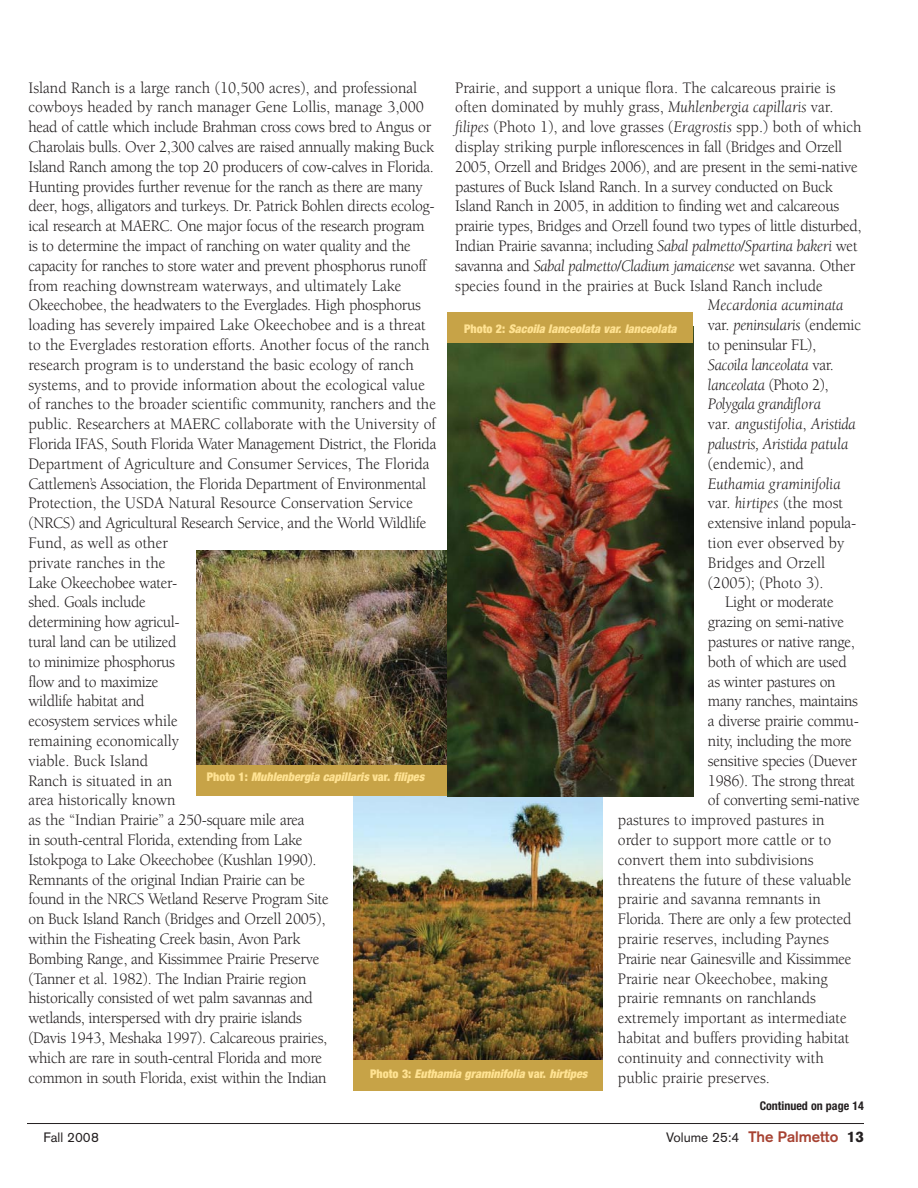
<style>
.page{position:relative;width:918px;height:1188px;background:#fff}
.page>*{position:absolute;margin:0;border:0;box-sizing:border-box;transform-origin:0 0}
.t1{font:16.5px/19.8px "Berkeley";letter-spacing:-.02em;color:#231f20;scale:.95 1}
.t2{font:16.5px/19.8px "Berkeley";color:#231f20;scale:.95 1}
.t3{font:italic 16.5px/19.8px "Berkeley";letter-spacing:-.02em;color:#231f20;scale:.95 1}
.t4{font:700 15px "Akzidenz Grotesk";color:#a74232}
.t5{font:13.5px "Akzidenz Grotesk BE";color:#231f20}
.t6{font:italic 900 condensed 12px "Helvetica Neue";color:#ffe292}
.t7{font:700 condensed 12px "Helvetica Neue";color:#231f20}
.s1{font-style:italic}
.s2{font-style:normal}
.s3{font-family:"Akzidenz Grotesk BE";font-weight:400;font-size:13.5px;color:#231f20}
.s4{font-weight:900;color:#231f20}
</style>
<div class="page">
<hr style="left:27px;top:1123px;width:837px;height:1px;background:#231f20">
<img style="left:353px;top:796px;width:250px;height:264px">
<img style="left:196px;top:551px;width:252px;height:215px">
<div style="left:196px;top:766px;width:277px;height:30px;background:#c7a347"></div>
<div style="left:353px;top:1060px;width:250px;height:31px;background:#c7a347"></div>
<img style="left:448px;top:343px;width:245px;height:453px">
<div style="left:448px;top:312px;width:245px;height:31px;background:#c7a347"></div>
<p class="t1" style="left:28px;top:79px;width:431px">Island Ranch is a large ranch (10,500 acres), and professional cowboys headed by ranch manager Gene Lollis, manage 3,000 head of cattle which include Brahman cross cows bred to Angus or Charolais bulls. Over 2,300 calves are raised annually making Buck Island Ranch among the top 20 producers of cow-calves in Florida.<br>Hunting provides further revenue for the ranch as there are many deer, hogs, alligators and turkeys. Dr. Patrick Bohlen directs ecolog&shy;ical research at MAERC. One major focus of the research program is to determine the impact of ranching on water quality and the capacity for ranches to store water and prevent phosphorus runoff from reaching downstream waterways, and ultimately Lake Okeechobee, the headwaters to the Everglades. High phosphorus loading has severely impaired Lake Okeechobee and is a threat to the Everglades restoration efforts. Another focus of the ranch research program is to understand the basic ecology of ranch systems, and to provide information about the ecological value of ranches to the broader scientific community, ranchers and the public. Researchers at MAERC collaborate with the University of Florida IFAS, South Florida Water Management District, the Florida Department of Agriculture and Consumer Services, The Florida Cattlemen’s Association, the Florida Department of Environmental Protection, the USDA Natural Resource Conservation Service (NRCS) and Agricultural Research Service, and the World Wildlife Fund, as well as other<br>private ranches in the<br>Lake Okeechobee water-<br>shed. Goals include<br>determining how agricul-<br>tural land can be utilized<br>to minimize phosphorus<br>flow and to maximize<br>wildlife habitat and<br>ecosystem services while<br>remaining economically<br>viable. Buck Island<br>Ranch is situated in an<br>area historically known<br>as the “Indian Prairie” a 250-square mile area<br>in south-central Florida, extending from Lake<br>Istokpoga to Lake Okeechobee (Kushlan 1990).<br>Remnants of the original Indian Prairie can be<br>found in the NRCS Wetland Reserve Program Site<br>on Buck Island Ranch (Bridges and Orzell 2005),<br>within the Fisheating Creek basin, Avon Park<br>Bombing Range, and Kissimmee Prairie Preserve<br>(Tanner et al. 1982). The Indian Prairie region<br>historically consisted of wet palm savannas and<br>wetlands, interspersed with dry prairie islands<br>(Davis 1943, Meshaka 1997). Calcareous prairies,<br>which are rare in south-central Florida and more<br>common in south Florida, exist within the Indian</p>
<p class="t1" style="left:455px;top:79px;width:429px">Prairie, and support a unique flora. The calcareous prairie is often dominated by muhly grass, <span class="s1">Muhlenbergia capillaris</span> var. <span class="s1">filipes</span> (Photo 1), and love grasses (<span class="s1">Eragrostis</span> spp.) both of which display striking purple inflorescences in fall (Bridges and Orzell 2005, Orzell and Bridges 2006), and are present in the semi-native pastures of Buck Island Ranch. In a survey conducted on Buck Island Ranch in 2005, in addition to finding wet and calcareous prairie types, Bridges and Orzell found two types of little disturbed, Indian Prairie savanna; including <span class="s1">Sabal palmetto</span>/<span class="s1">Spartina bakeri</span> wet savanna and <span class="s1">Sabal palmetto</span>/<span class="s1">Cladium jamaicense</span> wet savanna. Other species found in the prairies at Buck Island Ranch include</p>
<p class="t3" style="left:708px;top:297px;width:163px">Mecardonia acuminata <span class="s2">var.</span> peninsularis <span class="s2">(endemic to peninsular FL),<br></span>Sacoila lanceolata <span class="s2">var. </span>lanceolata <span class="s2">(Photo 2),<br></span>Polygala grandiflora<br><span class="s2">var.</span> angustifolia<span class="s2">,</span> Aristida palustris, Aristida patula</p>
<p class="t2" style="left:708px;top:455px;width:102px">(endemic), and</p>
<p class="t2" style="left:708px;top:475px;width:158px"><span class="s1">Euthamia graminifolia </span>var. <span class="s1">hirtipes</span> (the most extensive inland popula&shy;tion ever observed by<br>Bridges and Orzell (2005); (Photo 3).</p>
<p class="t1" style="left:725px;top:594px;width:116px">Light or moderate</p>
<p class="t1" style="left:708px;top:614px;width:145px">grazing on semi-native</p>
<p class="t1" style="left:708px;top:633px;width:156px">pastures or native range,</p>
<p class="t1" style="left:708px;top:653px;width:148px">both of which are used</p>
<p class="t1" style="left:708px;top:673px;width:136px">as winter pastures on</p>
<p class="t1" style="left:708px;top:693px;width:159px">many ranches, maintains</p>
<p class="t1" style="left:708px;top:713px;width:160px">a diverse prairie commu-</p>
<p class="t1" style="left:708px;top:732px;width:153px">nity, including the more</p>
<p class="t1" style="left:708px;top:752px;width:158px">sensitive species (Duever</p>
<p class="t1" style="left:708px;top:772px;width:157px">1986). The strong threat</p>
<p class="t1" style="left:708px;top:792px;width:161px">of converting semi-native</p>
<p class="t2" style="left:618px;top:812px;width:219px">pastures to improved pastures in</p>
<p class="t2" style="left:618px;top:831px;width:226px">order to support more cattle or to</p>
<p class="t2" style="left:618px;top:851px;width:207px">convert them into subdivisions</p>
<p class="t2" style="left:618px;top:871px;width:247px">threatens the future of these valuable</p>
<p class="t2" style="left:618px;top:891px;width:215px">prairie and savanna remnants in</p>
<p class="t1" style="left:618px;top:911px;width:248px">Florida. There are only a few protected</p>
<p class="t2" style="left:618px;top:930px;width:224px">prairie reserves, including Paynes</p>
<p class="t1" style="left:618px;top:950px;width:247px">Prairie near Gainesville and Kissimmee</p>
<p class="t2" style="left:618px;top:970px;width:222px">Prairie near Okeechobee, making</p>
<p class="t2" style="left:618px;top:990px;width:210px">prairie remnants on ranchlands</p>
<p class="t2" style="left:618px;top:1010px;width:242px">extremely important as intermediate</p>
<p class="t2" style="left:618px;top:1029px;width:245px">habitat and buffers providing habitat</p>
<p class="t2" style="left:618px;top:1049px;width:218px">continuity and connectivity with</p>
<p class="t2" style="left:618px;top:1069px;width:161px">public prairie preserves.</p>
<p class="t7" style="left:760px;top:1102px;width:106px">Continued on page 14</p>
<p class="t6" style="left:464px;top:324px;width:214px"><span class="s2">Photo 2:</span> Sacoila lanceolata var. lanceolata</p>
<p class="t6" style="left:207px;top:773px;width:219px"><span class="s2">Photo 1:</span> Muhlenbergia capillaris <span class="s2">var.</span> filipes</p>
<p class="t6" style="left:370px;top:1069px;width:219px"><span class="s2">Photo 3:</span> Euthamia graminifolia <span class="s2">var.</span> hirtipes</p>
<p class="t5" style="left:44px;top:1132px;width:57px">Fall 2008</p>
<p class="t4" style="left:666px;top:1131px;width:199px"><span class="s3">Volume 25:4</span> The Palmetto <span class="s4">13</span></p>
</div>
